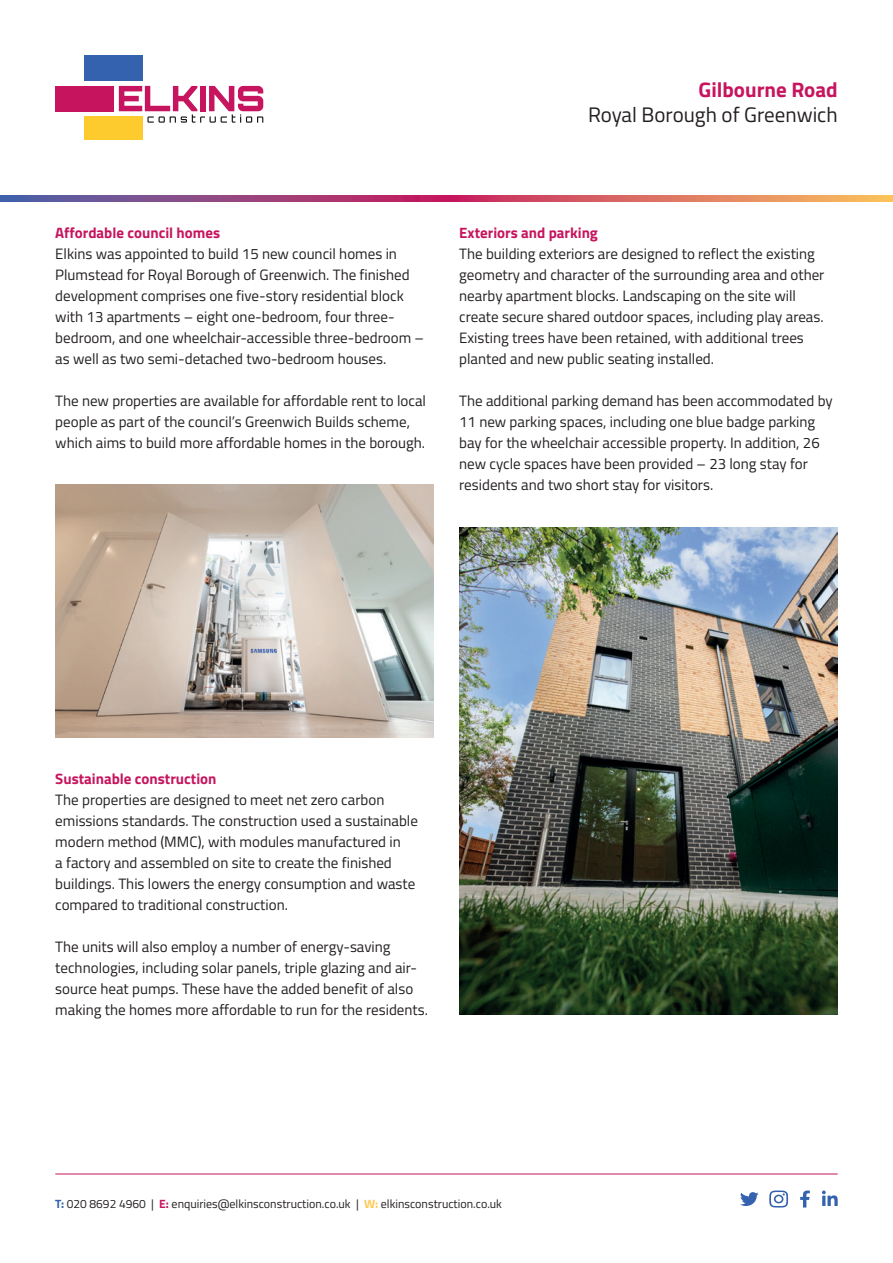
<style>
.page{position:relative;width:893px;height:1263px;background:#fff}
.page>*{position:absolute;margin:0;border:0;box-sizing:border-box;transform-origin:0 0}
.t1{font:21px "Titillium Web";color:#231f20}
.t2{font:700 21px "Titillium Web";color:#c6155e}
.t3{font:15px/21px "Titillium Web";color:#231f20}
.t4{font:700 15px "Titillium Web";color:#c6155e}
.t5{font:12px "Titillium Web";color:#231f20}
.s1{font-weight:700;color:#3562ae}
.s2{font-weight:700;color:#c6155e}
.s3{font-weight:700;color:#feca55}
</style>
<div class="page">
<div style="left:84px;top:55px;width:58px;height:26px;background:#3562ae"></div>
<div style="left:84px;top:116px;width:58px;height:24px;background:#fecb2f"></div>
<div style="left:55px;top:86px;width:59px;height:25px;background:#c6155e"></div>
<div style="left:201px;top:86px;width:5px;height:25px;background:#c6155e"></div>
<svg style="left:119px;top:86px;width:83px;height:37px"></svg>
<svg style="left:209px;top:86px;width:54px;height:37px"></svg>
<hr style="left:55px;top:1174px;width:783px;height:1px;background:#c6155e">
<svg style="left:740px;top:1192px;width:19px;height:14px"></svg>
<svg style="left:822px;top:1190px;width:16px;height:16px"></svg>
<svg style="left:800px;top:1190px;width:10px;height:17px"></svg>
<svg style="left:769px;top:1190px;width:19px;height:17px"></svg>
<svg style="left:0;top:196px;width:893px;height:5px"></svg>
<img style="left:55px;top:485px;width:379px;height:252px">
<img style="left:459px;top:527px;width:379px;height:488px">
<p class="t2" style="left:698px;top:73px;width:141px">Gilbourne Road</p>
<p class="t1" style="left:588px;top:99px;width:251px">Royal Borough of Greenwich</p>
<p class="t4" style="left:55px;top:221px;width:166px">Affordable council homes</p>
<p class="t3" style="left:55px;top:243px;width:370px">Elkins was appointed to build 15 new council homes in Plumstead for Royal Borough of Greenwich. The finished development comprises one five-story residential block with 13 apartments – eight one-bedroom, four three&shy;bedroom, and one wheelchair-accessible three-bedroom – as well as two semi-detached two-bedroom houses.</p>
<p class="t3" style="left:55px;top:390px;width:372px">The new properties are available for affordable rent to local people as part of the council’s Greenwich Builds scheme, which aims to build more affordable homes in the borough.</p>
<p class="t4" style="left:459px;top:221px;width:140px">Exteriors and parking</p>
<p class="t3" style="left:459px;top:243px;width:367px">The building exteriors are designed to reflect the existing geometry and character of the surrounding area and other nearby apartment blocks. Landscaping on the site will create secure shared outdoor spaces, including play areas.<br>Existing trees have been retained, with additional trees planted and new public seating installed.</p>
<p class="t3" style="left:459px;top:390px;width:375px">The additional parking demand has been accommodated by 11 new parking spaces, including one blue badge parking bay for the wheelchair accessible property. In addition, 26 new cycle spaces have been provided – 23 long stay for residents and two short stay for visitors.</p>
<p class="t4" style="left:55px;top:767px;width:163px">Sustainable construction</p>
<p class="t3" style="left:55px;top:789px;width:364px">The properties are designed to meet net zero carbon emissions standards. The construction used a sustainable modern method (MMC), with modules manufactured in<br>a factory and assembled on site to create the finished buildings. This lowers the energy consumption and waste compared to traditional construction.</p>
<p class="t3" style="left:55px;top:936px;width:374px">The units will also employ a number of energy-saving technologies, including solar panels, triple glazing and air&shy;source heat pumps. These have the added benefit of also making the homes more affordable to run for the residents.</p>
<p class="t5" style="left:55px;top:1195px;width:448px"><span class="s1">T:</span> 020 8692 4960 | <span class="s2">E:</span> enquiries@elkinsconstruction.co.uk | <span class="s3">W:</span> elkinsconstruction.co.uk</p>
</div>
